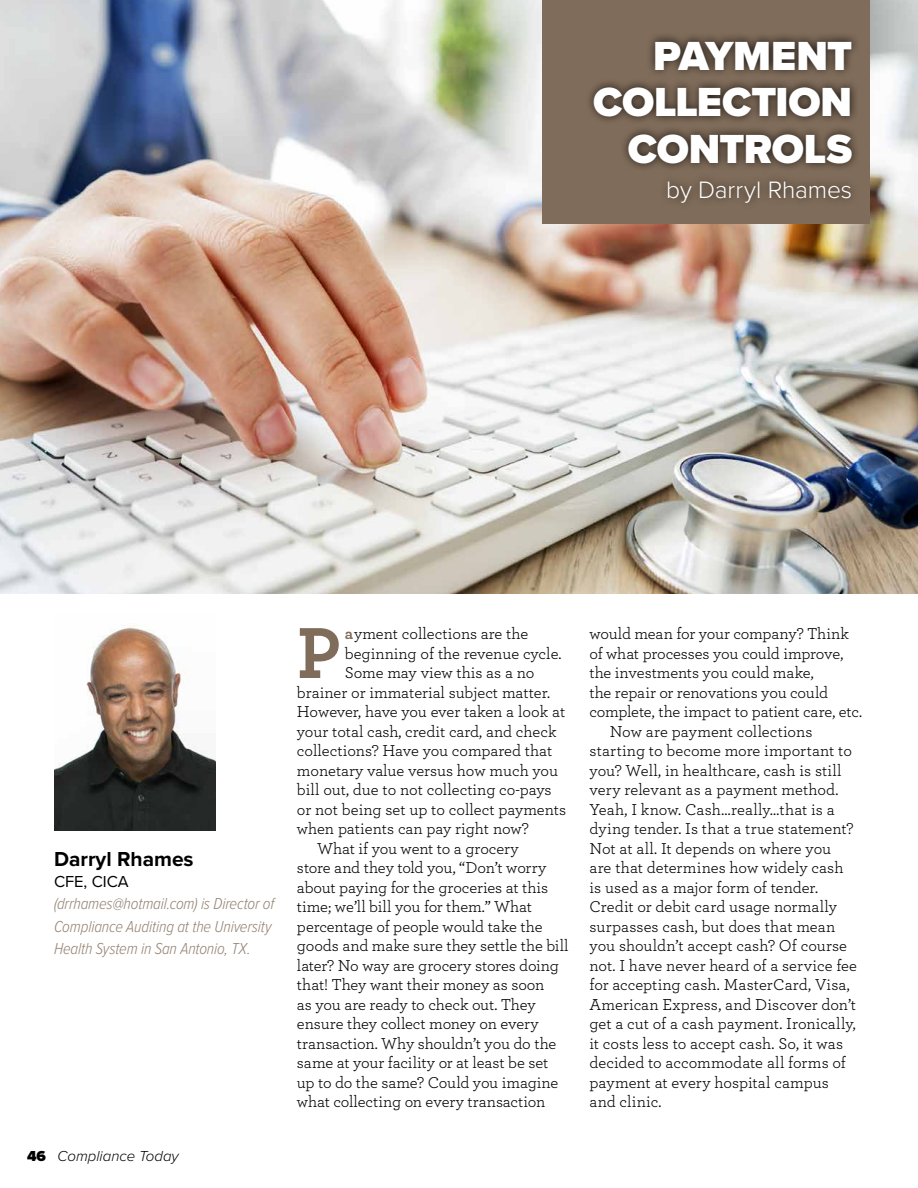
<style>
.page{position:relative;width:918px;height:1188px;background:#fff}
.page>*{position:absolute;margin:0;border:0;box-sizing:border-box;transform-origin:0 0}
.t1{font:700 75.75px "Archer";color:#806c5a}
.t2{font:900 42.15px/46.5px "Proxima Nova";letter-spacing:-.01em;color:#fff;text-align:right}
.t3{font:300 24.6px "Proxima Nova";letter-spacing:-.005em;color:#fff}
.t4{font:700 21px "Proxima Nova";color:#000}
.t5{font:16.5px "Archer";letter-spacing:-.005em;color:#000}
.t6{font:italic 300 16.5px/22.5px "Proxima Nova Cond";letter-spacing:-.01em;color:#958373}
.t7{font:16.5px "Proxima Nova";color:#000}
.t8{font:italic 300 15px "Proxima Nova";color:#000}
.s1{font-weight:900;font-style:normal}
.s2{font-weight:700;color:#806c5a}
</style>
<div class="page">
<img style="left:0;top:0;width:918px;height:594px">
<div style="left:542px;top:0;width:328px;height:223px;background:#806c5a"></div>
<div style="left:585px;top:32px;width:276px;height:180px;background:#000;opacity:.75"></div>
<img style="left:54px;top:624px;width:162px;height:206px">
<h2 class="t2" style="left:593px;top:32px;width:261px">PAYMENT<br>COLLECTION<br>CONTROLS</h2>
<h3 class="t3" style="left:666px;top:171px;width:187px">by Darryl Rhames</h3>
<p class="t4" style="left:54px;top:843px;width:141px">Darryl Rhames</p>
<p class="t7" style="left:54px;top:869px;width:76px">CFE, CICA</p>
<p class="t6" style="left:54px;top:892px;width:222px">(drrhames@hotmail.com) is Director of<br>Compliance Auditing at the University<br>Health System in San Antonio, TX.</p>
<p class="t8" style="left:27px;top:1145px;width:153px"><span class="s1">46</span> Compliance Today</p>
<h1 class="t1" style="left:297px;top:593px;width:46px">P</h1>
<p class="t5" style="left:345px;top:622px;width:185px"><span class="s2">a</span>yment collections are the</p>
<p class="t5" style="left:345px;top:642px;width:218px">beginning of the revenue cycle.</p>
<p class="t5" style="left:345px;top:661px;width:191px">Some may view this as a no</p>
<p class="t5" style="left:297px;top:681px;width:255px">brainer or immaterial subject matter.</p>
<p class="t5" style="left:297px;top:700px;width:270px">However, have you ever taken a look at</p>
<p class="t5" style="left:297px;top:720px;width:261px">your total cash, credit card, and check</p>
<p class="t5" style="left:297px;top:739px;width:257px">collections? Have you compared that</p>
<p class="t5" style="left:297px;top:759px;width:263px">monetary value versus how much you</p>
<p class="t5" style="left:297px;top:778px;width:256px">bill out, due to not collecting co-pays</p>
<p class="t5" style="left:297px;top:798px;width:271px">or not being set up to collect payments</p>
<p class="t5" style="left:297px;top:817px;width:233px">when patients can pay right now?</p>
<p class="t5" style="left:317px;top:837px;width:203px">What if you went to a grocery</p>
<p class="t5" style="left:297px;top:856px;width:251px">store and they told you, “Don’t worry</p>
<p class="t5" style="left:297px;top:876px;width:253px">about paying for the groceries at this</p>
<p class="t5" style="left:297px;top:895px;width:237px">time; we’ll bill you for them.” What</p>
<p class="t5" style="left:297px;top:915px;width:247px">percentage of people would take the</p>
<p class="t5" style="left:297px;top:934px;width:273px">goods and make sure they settle the bill</p>
<p class="t5" style="left:297px;top:954px;width:264px">later? No way are grocery stores doing</p>
<p class="t5" style="left:297px;top:973px;width:249px">that! They want their money as soon</p>
<p class="t5" style="left:297px;top:993px;width:240px">as you are ready to check out. They</p>
<p class="t5" style="left:297px;top:1012px;width:243px">ensure they collect money on every</p>
<p class="t5" style="left:297px;top:1032px;width:261px">transaction. Why shouldn’t you do the</p>
<p class="t5" style="left:297px;top:1051px;width:253px">same at your facility or at least be set</p>
<p class="t5" style="left:297px;top:1071px;width:263px">up to do the same? Could you imagine</p>
<p class="t5" style="left:297px;top:1090px;width:250px">what collecting on every transaction</p>
<p class="t5" style="left:589px;top:622px;width:261px">would mean for your company? Think</p>
<p class="t5" style="left:589px;top:642px;width:256px">of what processes you could improve,</p>
<p class="t5" style="left:589px;top:661px;width:226px">the investments you could make,</p>
<p class="t5" style="left:589px;top:681px;width:240px">the repair or renovations you could</p>
<p class="t5" style="left:589px;top:700px;width:274px">complete, the impact to patient care, etc.</p>
<p class="t5" style="left:610px;top:720px;width:204px">Now are payment collections</p>
<p class="t5" style="left:589px;top:739px;width:264px">starting to become more important to</p>
<p class="t5" style="left:589px;top:759px;width:254px">you? Well, in healthcare, cash is still</p>
<p class="t5" style="left:589px;top:778px;width:251px">very relevant as a payment method.</p>
<p class="t5" style="left:589px;top:798px;width:247px">Yeah, I know. Cash…really…that is a</p>
<p class="t5" style="left:589px;top:817px;width:266px">dying tender. Is that a true statement?</p>
<p class="t5" style="left:589px;top:837px;width:243px">Not at all. It depends on where you</p>
<p class="t5" style="left:589px;top:856px;width:256px">are that determines how widely cash</p>
<p class="t5" style="left:589px;top:876px;width:230px">is used as a major form of tender.</p>
<p class="t5" style="left:589px;top:895px;width:249px">Credit or debit card usage normally</p>
<p class="t5" style="left:589px;top:915px;width:247px">surpasses cash, but does that mean</p>
<p class="t5" style="left:589px;top:934px;width:259px">you shouldn’t accept cash? Of course</p>
<p class="t5" style="left:589px;top:954px;width:269px">not. I have never heard of a service fee</p>
<p class="t5" style="left:589px;top:973px;width:262px">for accepting cash. MasterCard, Visa,</p>
<p class="t5" style="left:589px;top:993px;width:268px">American Express, and Discover don’t</p>
<p class="t5" style="left:589px;top:1012px;width:268px">get a cut of a cash payment. Ironically,</p>
<p class="t5" style="left:589px;top:1032px;width:255px">it costs less to accept cash. So, it was</p>
<p class="t5" style="left:589px;top:1051px;width:258px">decided to accommodate all forms of</p>
<p class="t5" style="left:589px;top:1071px;width:241px">payment at every hospital campus</p>
<p class="t5" style="left:589px;top:1090px;width:73px">and clinic.</p>
</div>
